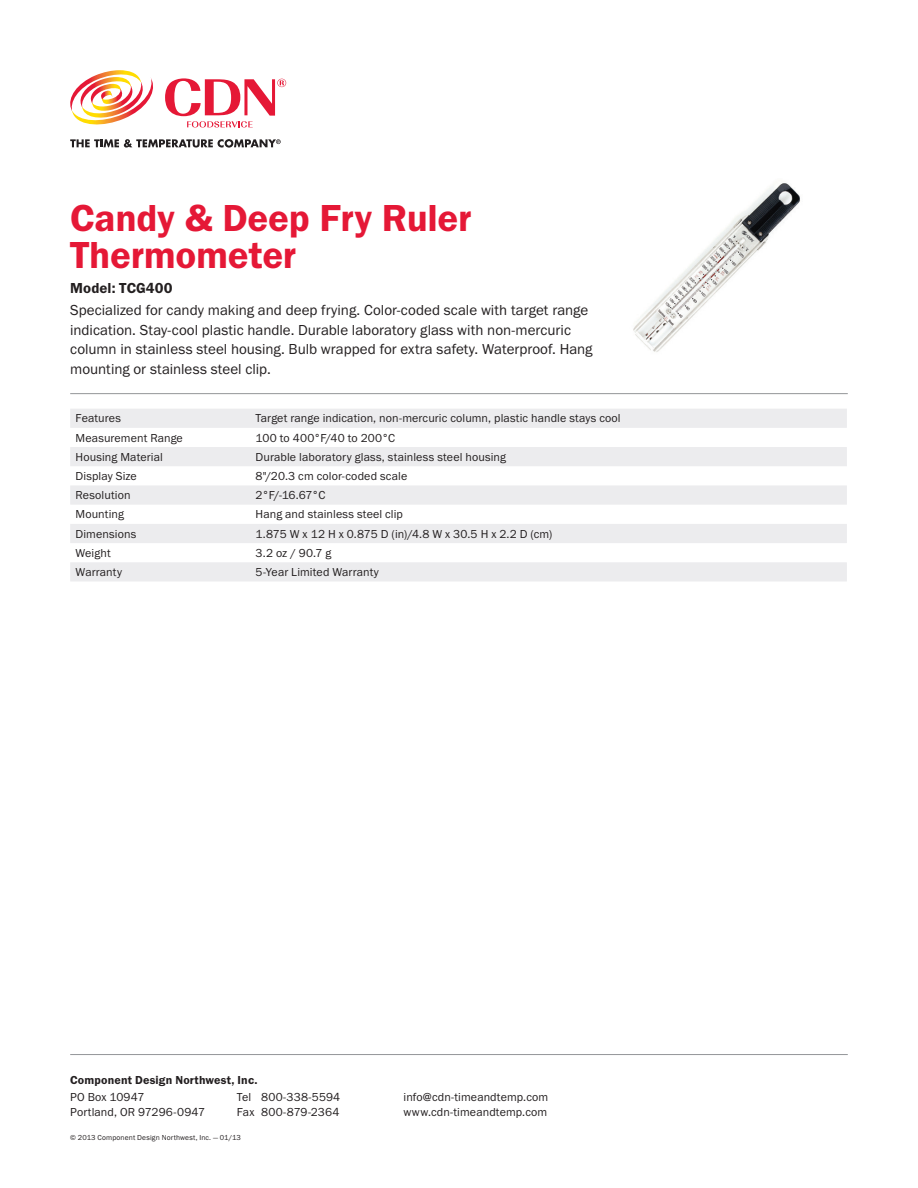
<style>
.page{position:relative;width:918px;height:1188px;background:#fff}
.page>*{position:absolute;margin:0;border:0;box-sizing:border-box;transform-origin:0 0}
.t1{font:600 39px/37.5px "Franklin Gothic";letter-spacing:-.01em;color:#e51836}
.t2{font:15px/19.5px "Franklin Gothic";color:#231f20}
.t3{font:600 15px "Franklin Gothic";letter-spacing:.005em;color:#231f20}
.t4{font:12px/15px "Franklin Gothic";letter-spacing:.01em;color:#231f20}
.t5{font:600 12px "Franklin Gothic";letter-spacing:.015em;color:#231f20}
.t6{font:7.5px "Franklin Gothic";letter-spacing:.02em;color:#231f20}
</style>
<div class="page">
<svg style="left:70px;top:409px;width:777px;height:172px;fill:#ececee"></svg>
<img style="left:633px;top:183px;width:167px;height:169px">
<svg style="left:70px;top:139px;width:211px;height:9px"></svg>
<svg style="left:70px;top:70px;width:83px;height:55px"></svg>
<svg style="left:165px;top:78px;width:121px;height:50px"></svg>
<hr style="left:70px;top:1054px;width:778px;height:1px;background:#939598">
<hr style="left:70px;top:393px;width:778px;height:1px;background:#939598">
<h1 class="t1" style="left:70px;top:198px;width:403px">Candy &amp; Deep Fry Ruler<br>Thermometer</h1>
<p class="t3" style="left:70px;top:279px;width:104px">Model: TCG400</p>
<p class="t2" style="left:70px;top:300px;width:524px">Specialized for candy making and deep frying. Color-coded scale with target range indication. Stay-cool plastic handle. Durable laboratory glass with non-mercuric column in stainless steel housing. Bulb wrapped for extra safety. Waterproof. Hang mounting or stainless steel clip.</p>
<p class="t4" style="left:76px;top:411px;width:47px">Features</p>
<p class="t4" style="left:256px;top:411px;width:367px">Target range indication, non-mercuric column, plastic handle stays cool</p>
<p class="t4" style="left:76px;top:430px;width:109px">Measurement Range</p>
<p class="t4" style="left:256px;top:430px;width:141px">100 to 400°F/40 to 200°C</p>
<p class="t4" style="left:76px;top:449px;width:89px">Housing Material</p>
<p class="t4" style="left:256px;top:449px;width:252px">Durable laboratory glass, stainless steel housing</p>
<p class="t4" style="left:76px;top:468px;width:63px">Display Size</p>
<p class="t4" style="left:256px;top:468px;width:153px">8"/20.3 cm color-coded scale</p>
<p class="t4" style="left:76px;top:488px;width:57px">Resolution</p>
<p class="t4" style="left:256px;top:488px;width:71px">2°F/-16.67°C</p>
<p class="t4" style="left:76px;top:507px;width:50px">Mounting</p>
<p class="t4" style="left:256px;top:507px;width:149px">Hang and stainless steel clip</p>
<p class="t4" style="left:76px;top:526px;width:62px">Dimensions</p>
<p class="t4" style="left:256px;top:526px;width:298px">1.875 W x 12 H x 0.875 D (in)/4.8 W x 30.5 H x 2.2 D (cm)</p>
<p class="t4" style="left:76px;top:545px;width:37px">Weight</p>
<p class="t4" style="left:256px;top:545px;width:77px">3.2 oz / 90.7 g</p>
<p class="t4" style="left:76px;top:564px;width:48px">Warranty</p>
<p class="t4" style="left:256px;top:564px;width:125px">5-Year Limited Warranty</p>
<p class="t5" style="left:70px;top:1073px;width:189px">Component Design Northwest, Inc.</p>
<p class="t4" style="left:70px;top:1089px;width:136px">PO Box 10947<br>Portland, OR 97296-0947</p>
<p class="t4" style="left:237px;top:1089px;width:105px">Tel 800-338-5594<br>Fax 800-879-2364</p>
<p class="t4" style="left:404px;top:1089px;width:146px">info@cdn-timeandtemp.com www.cdn-timeandtemp.com</p>
<p class="t6" style="left:70px;top:1133px;width:172px">© 2013 Component Design Northwest, Inc. — 01/13</p>
</div>
